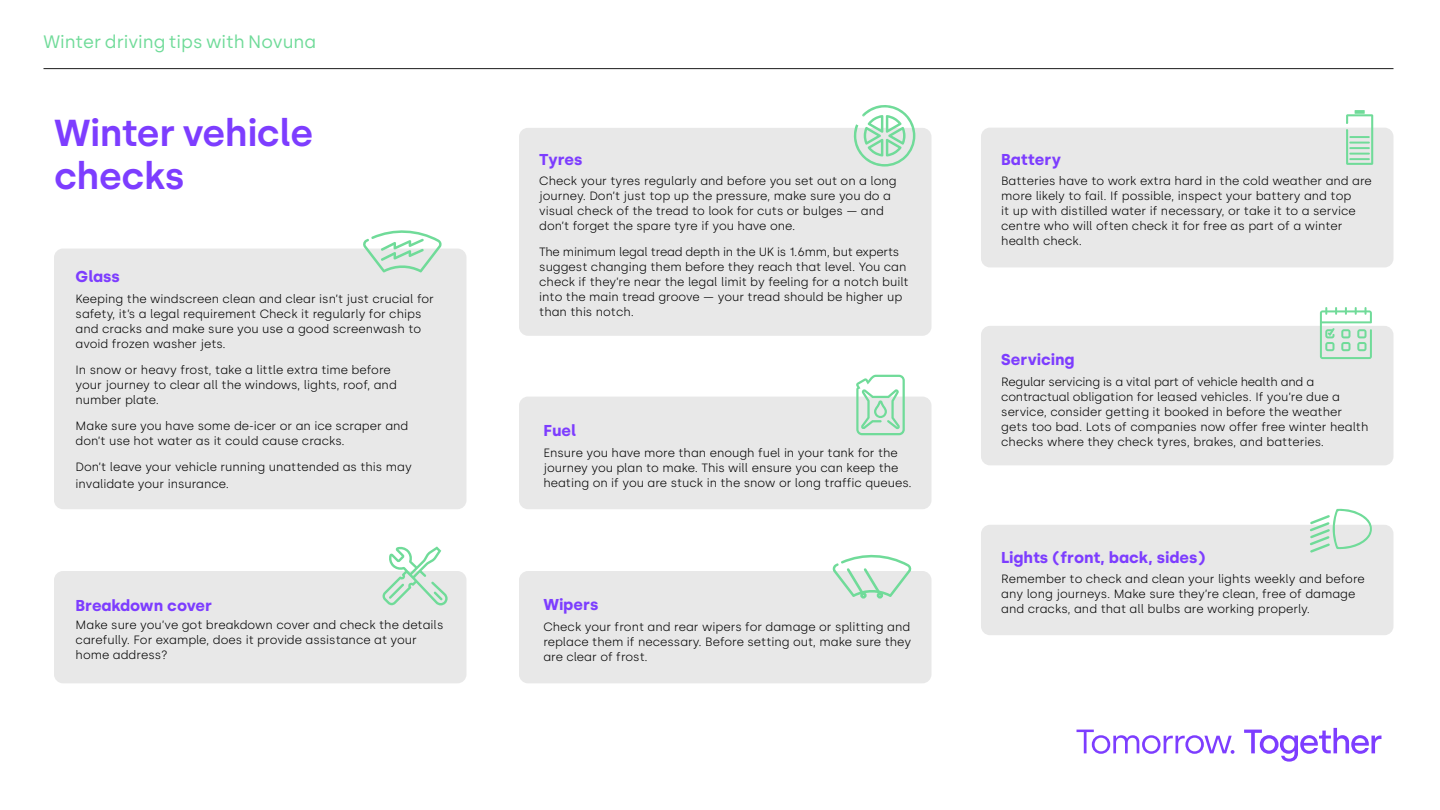
<style>
.page{position:relative;width:1440px;height:810px;background:#fff}
.page>*{position:absolute;margin:0;border:0;box-sizing:border-box;transform-origin:0 0}
.t1{font:600 37.5px/43.5px "Silka";letter-spacing:-.01em;color:#7d3dff}
.t2{font:18px "Silka";color:#70db99}
.t3{font:700 15.75px "Silka";color:#7d3dff}
.t4{font:300 12px/15px "Silka";color:#000}
</style>
<div class="page">
<div style="left:54px;top:249px;width:412px;height:260px;background:#e8e8e8;border-radius:9px"></div>
<div style="left:519px;top:128px;width:413px;height:208px;background:#e8e8e8;border-radius:9px"></div>
<div style="left:981px;top:128px;width:412px;height:139px;background:#e8e8e8;border-radius:9px"></div>
<div style="left:981px;top:326px;width:412px;height:139px;background:#e8e8e8;border-radius:9px"></div>
<div style="left:981px;top:525px;width:412px;height:110px;background:#e8e8e8;border-radius:9px"></div>
<div style="left:519px;top:397px;width:413px;height:112px;background:#e8e8e8;border-radius:9px"></div>
<div style="left:519px;top:571px;width:413px;height:112px;background:#e8e8e8;border-radius:9px"></div>
<div style="left:54px;top:571px;width:412px;height:112px;background:#e8e8e8;border-radius:9px"></div>
<svg style="left:1077px;top:730px;width:157px;height:24px"></svg>
<svg style="left:1244px;top:728px;width:137px;height:34px"></svg>
<svg style="left:853px;top:105px;width:62px;height:62px"></svg>
<svg style="left:1320px;top:307px;width:52px;height:52px"></svg>
<hr style="left:44px;top:68px;width:1350px;height:1px;background:#000">
<svg style="left:382px;top:546px;width:66px;height:59px"></svg>
<svg style="left:1355px;top:110px;width:10px;height:4px"></svg>
<svg style="left:1346px;top:114px;width:27px;height:51px"></svg>
<hr style="left:1349px;top:136px;width:21px;height:2px;background:#70db99">
<svg style="left:362px;top:230px;width:80px;height:43px"></svg>
<div style="left:860px;top:592px;width:7px;height:7px;border:3px solid #70db99;border-radius:50%"></div>
<div style="left:877px;top:592px;width:6px;height:7px;border:3px solid #70db99;border-radius:50%"></div>
<svg style="left:832px;top:554px;width:80px;height:43px"></svg>
<svg style="left:856px;top:375px;width:49px;height:60px"></svg>
<svg style="left:1310px;top:509px;width:62px;height:44px"></svg>
<h2 class="t2" style="left:44px;top:31px;width:274px">Winter driving tips with Novuna</h2>
<h1 class="t1" style="left:54px;top:111px;width:261px">Winter vehicle checks</h1>
<h3 class="t3" style="left:76px;top:268px;width:46px">Glass</h3>
<p class="t4" style="left:76px;top:291px;width:360px">Keeping the windscreen clean and clear isn’t just crucial for safety, it’s a legal requirement Check it regularly for chips and cracks and make sure you use a good screenwash to avoid frozen washer jets.</p>
<p class="t4" style="left:76px;top:362px;width:323px">In snow or heavy frost, take a little extra time before your journey to clear all the windows, lights, roof, and number plate.</p>
<p class="t4" style="left:76px;top:418px;width:334px">Make sure you have some de-icer or an ice scraper and don’t use hot water as it could cause cracks.</p>
<p class="t4" style="left:76px;top:459px;width:338px;line-height:16.5px">Don’t leave your vehicle running unattended as this may invalidate your insurance.</p>
<h3 class="t3" style="left:76px;top:596px;width:138px">Breakdown cover</h3>
<p class="t4" style="left:76px;top:617px;width:369px">Make sure you’ve got breakdown cover and check the details carefully. For example, does it provide assistance at your home address?</p>
<h3 class="t3" style="left:539px;top:150px;width:45px">Tyres</h3>
<p class="t4" style="left:539px;top:173px;width:359px">Check your tyres regularly and before you set out on a long journey. Don’t just top up the pressure, make sure you do a visual check of the tread to look for cuts or bulges — and don’t forget the spare tyre if you have one.</p>
<p class="t4" style="left:539px;top:245px;width:371px">The minimum legal tread depth in the UK is 1.6mm, but experts suggest changing them before they reach that level. You can check if they’re near the legal limit by feeling for a notch built into the main tread groove — your tread should be higher up than this notch.</p>
<h3 class="t3" style="left:543px;top:422px;width:34px">Fuel</h3>
<p class="t4" style="left:543px;top:445px;width:370px">Ensure you have more than enough fuel in your tank for the journey you plan to make. This will ensure you can keep the heating on if you are stuck in the snow or long traffic queues.</p>
<h3 class="t3" style="left:543px;top:596px;width:57px">Wipers</h3>
<p class="t4" style="left:543px;top:619px;width:369px;text-align:justify">Check your front and rear wipers for damage or splitting and replace them if necessary. Before setting out, make sure they are clear of frost.</p>
<h3 class="t3" style="left:1001px;top:150px;width:61px">Battery</h3>
<p class="t4" style="left:1001px;top:173px;width:372px">Batteries have to work extra hard in the cold weather and are more likely to fail. If possible, inspect your battery and top<br>it up with distilled water if necessary, or take it to a service centre who will often check it for free as part of a winter health check.</p>
<h3 class="t3" style="left:1001px;top:350px;width:75px">Servicing</h3>
<p class="t4" style="left:1001px;top:374px;width:369px">Regular servicing is a vital part of vehicle health and a contractual obligation for leased vehicles. If you’re due a service, consider getting it booked in before the weather gets too bad. Lots of companies now offer free winter health checks where they check tyres, brakes, and batteries.</p>
<h3 class="t3" style="left:1001px;top:548px;width:206px">Lights (front, back, sides)</h3>
<p class="t4" style="left:1001px;top:571px;width:365px">Remember to check and clean your lights weekly and before any long journeys. Make sure they’re clean, free of damage and cracks, and that all bulbs are working properly.</p>
</div>
